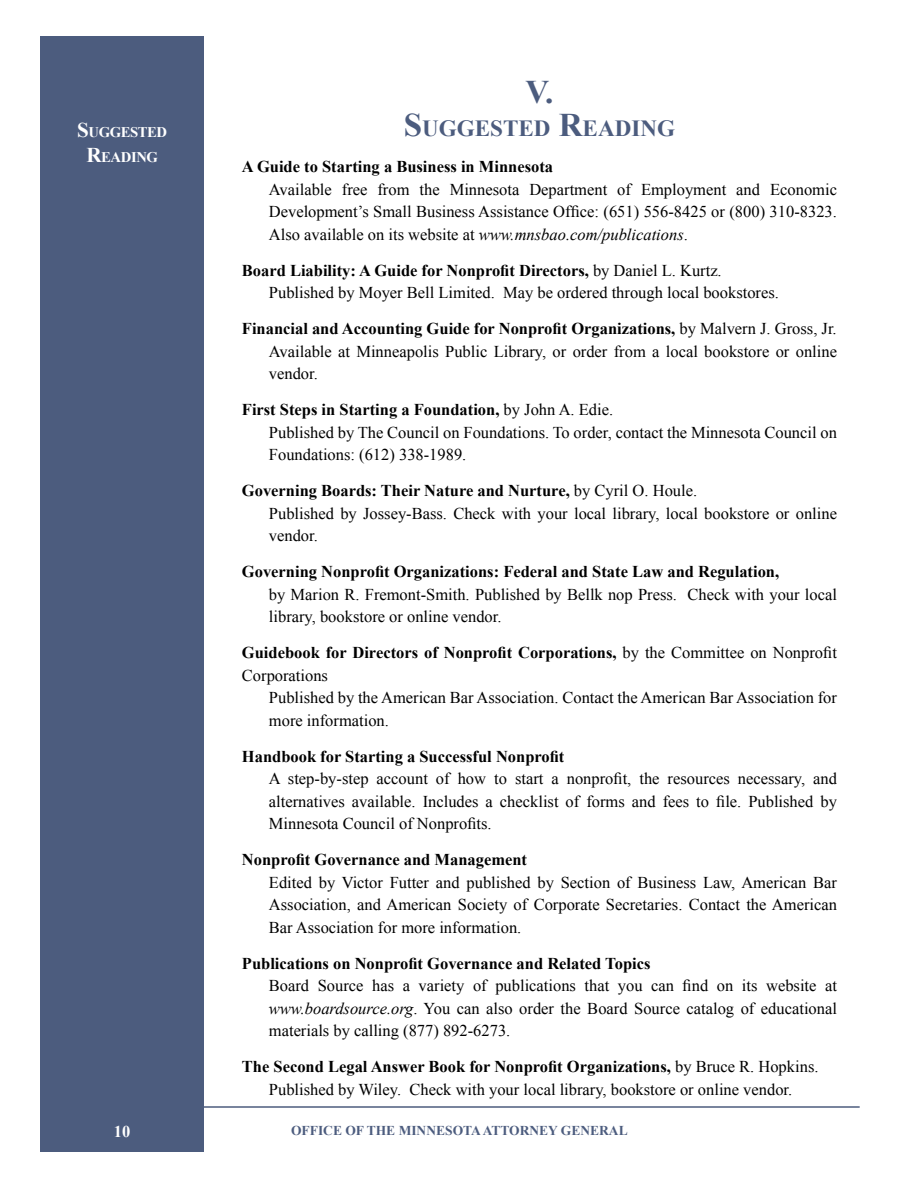
<style>
.page{position:relative;width:918px;height:1188px;background:#fff}
.page>*{position:absolute;margin:0;border:0;box-sizing:border-box;transform-origin:0 0}
.h2{font:700 33px "Times New Roman";color:#4c5c7e}
.h2-2{font:700 23.1px "Times New Roman";color:#4c5c7e}
.p_1{font:16.5px/22.5px "Times New Roman";color:#000;text-align:justify}
.p{font:700 16.5px/22.5px "Times New Roman";color:#000}
.p-2{font:16.5px/22.5px "Times New Roman";color:#000}
.t1{font:700 16.5px "Times New Roman";color:#fff}
.t2{font:700 14.7px/25.2px "Times New Roman";letter-spacing:-.03em;color:#fff;text-align:center}
.t3{font:700 13.5px "Times New Roman";color:#4c5c7e}
.s1{font-size:21px}
.s2{font-size:33px}
.s3{font-style:italic}
.s4{font-weight:400}
</style>
<div class="page">
<div style="left:40px;top:36px;width:164px;height:1116px;background:#4c5c7e"></div>
<hr style="left:58px;top:1106px;width:802px;height:2px;background:#4c5c7e">
<p class="t2" style="left:77px;top:119px;width:91px"><span class="s1">S</span>UGGESTED<br><span class="s1">R</span>EADING</p>
<h2 class="h2" style="left:526px;top:69px;width:29px">V.</h2>
<h2 class="h2-2" style="left:404px;top:113px;width:273px"><span class="s2">S</span>UGGESTED <span class="s2">R</span>EADING</h2>
<p class="p" style="left:242px;top:155px;width:313px">A Guide to Starting a Business in Minnesota</p>
<p class="p_1" style="left:269px;top:178px;width:570px">Available free from the Minnesota Department of Employment and Economic Development’s Small Business Assistance Office: (651) 556-8425 or (800) 310-8323.<br>Also available on its website at <span class="s3">www.mnsbao.com/publications</span>.</p>
<p class="p" style="left:242px;top:259px;width:481px">Board Liability: A Guide for Nonprofit Directors, <span class="s4">by Daniel L. Kurtz.</span></p>
<p class="p_1" style="left:269px;top:281px;width:512px">Published by Moyer Bell Limited. May be ordered through local bookstores.</p>
<p class="p" style="left:242px;top:317px;width:596px">Financial and Accounting Guide for Nonprofit Organizations, <span class="s4">by Malvern J. Gross, Jr.</span></p>
<p class="p_1" style="left:269px;top:340px;width:570px">Available at Minneapolis Public Library, or order from a local bookstore or online vendor.</p>
<p class="p" style="left:242px;top:398px;width:373px">First Steps in Starting a Foundation, <span class="s4">by John A. Edie.</span></p>
<p class="p_1" style="left:269px;top:421px;width:570px">Published by The Council on Foundations. To order, contact the Minnesota Council on<br>Foundations: (612) 338-1989.</p>
<p class="p" style="left:242px;top:479px;width:457px">Governing Boards: Their Nature and Nurture, <span class="s4">by Cyril O. Houle.</span></p>
<p class="p_1" style="left:269px;top:502px;width:570px">Published by Jossey-Bass. Check with your local library, local bookstore or online vendor.</p>
<p class="p" style="left:242px;top:560px;width:539px">Governing Nonprofit Organizations: Federal and State Law and Regulation,</p>
<p class="p-2" style="left:269px;top:583px;width:570px">by Marion R. Fremont-Smith. Published by Bellk nop Press. Check with your local library, bookstore or online vendor.</p>
<p class="p" style="left:242px;top:641px;width:597px">Guidebook for Directors of Nonprofit Corporations, <span class="s4">by the Committee on Nonprofit<br>Corporations</span></p>
<p class="p_1" style="left:269px;top:686px;width:570px">Published by the American Bar Association. Contact the American Bar Association for more information.</p>
<p class="p" style="left:242px;top:745px;width:324px">Handbook for Starting a Successful Nonprofit</p>
<p class="p_1" style="left:269px;top:767px;width:570px">A step-by-step account of how to start a nonprofit, the resources necessary, and alternatives available. Includes a checklist of forms and fees to file. Published by Minnesota Council of Nonprofits.</p>
<p class="p" style="left:242px;top:848px;width:287px">Nonprofit Governance and Management</p>
<p class="p_1" style="left:269px;top:871px;width:570px">Edited by Victor Futter and published by Section of Business Law, American Bar Association, and American Society of Corporate Secretaries. Contact the American Bar Association for more information.</p>
<p class="p" style="left:242px;top:952px;width:410px">Publications on Nonprofit Governance and Related Topics</p>
<p class="p_1" style="left:269px;top:974px;width:570px">Board Source has a variety of publications that you can find on its website at <span class="s3">www.boardsource.org</span>. You can also order the Board Source catalog of educational materials by calling (877) 892-6273.</p>
<p class="p" style="left:242px;top:1055px;width:578px">The Second Legal Answer Book for Nonprofit Organizations, <span class="s4">by Bruce R. Hopkins.</span></p>
<p class="p_1" style="left:269px;top:1078px;width:525px">Published by Wiley. Check with your local library, bookstore or online vendor.</p>
<p class="t1" style="left:114px;top:1120px;width:18px">10</p>
<p class="t3" style="left:291px;top:1121px;width:338px">OFFICE OF THE MINNESOTA ATTORNEY GENERAL</p>
</div>
